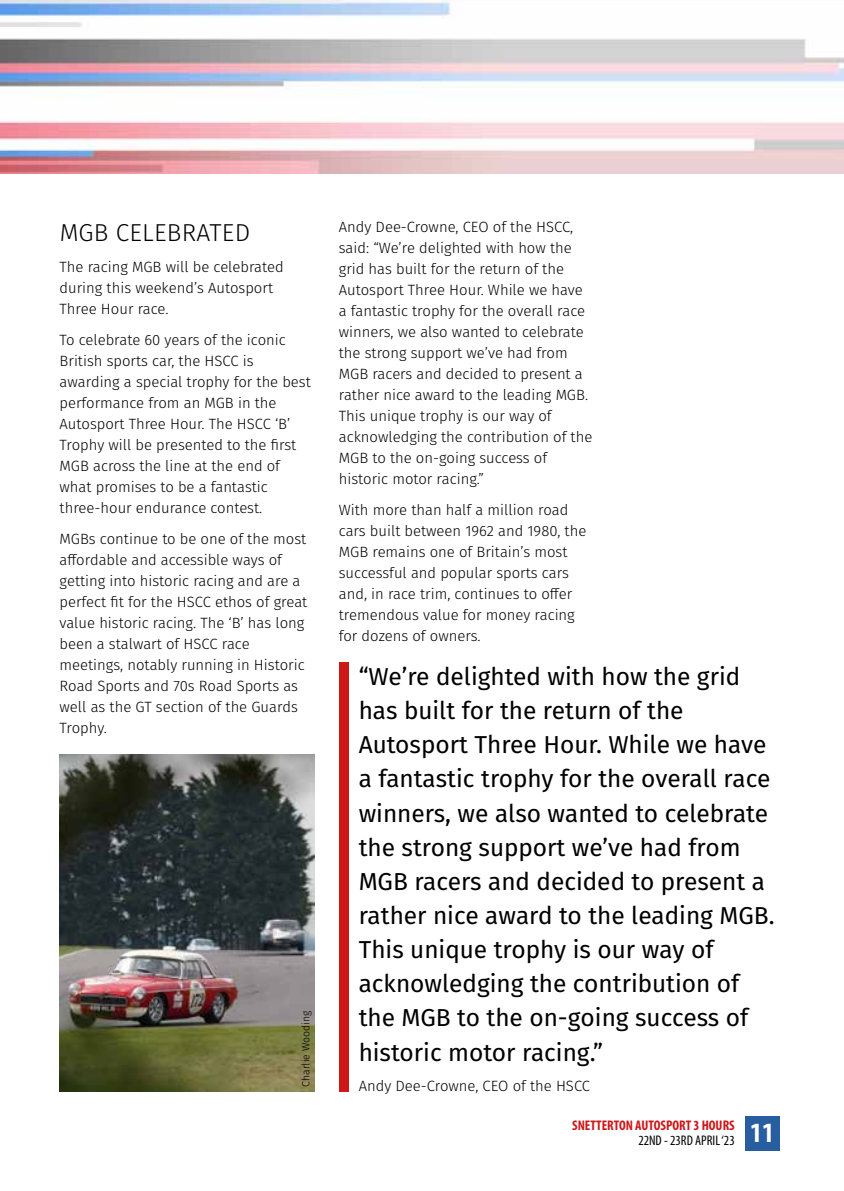
<style>
.page{position:relative;width:844px;height:1191px;background:#fff}
.page>*{position:absolute;margin:0;border:0;box-sizing:border-box;transform-origin:0 0}
.t1{font:24.5px/34.1px "Fira Sans";color:#000}
.t2{font:300 24.5px "Fira Sans";letter-spacing:.01em;color:#000}
.t3{font:300 14.88px/21px "Fira Sans";color:#000}
.t4{font:700 condensed 14px/15.8px "Myriad Pro";color:#cd1719}
.t5{font:300 10.5px "Fira Sans";color:#000}
.s1{font-weight:400;color:#000}
</style>
<div class="page">
<img style="left:0;top:0;width:843px;height:174px">
<div style="left:339px;top:662px;width:9px;height:429px;background:#cd1719"></div>
<img style="left:60px;top:754px;width:254px;height:337px">
<div style="left:744px;top:1116px;width:35px;height:35px;background:#275ea0"></div>
<h1 class="t2" style="left:60px;top:215px;width:192px">MGB CELEBRATED</h1>
<p class="t3" style="left:60px;top:256px;width:225px">The racing MGB will be celebrated during this weekend’s Autosport<br>Three Hour race.</p>
<p class="t3" style="left:60px;top:329px;width:253px">To celebrate 60 years of the iconic<br>British sports car, the HSCC is awarding a special trophy for the best performance from an MGB in the<br>Autosport Three Hour. The HSCC ‘B’<br>Trophy will be presented to the first<br>MGB across the line at the end of what promises to be a fantastic three-hour endurance contest.</p>
<p class="t3" style="left:60px;top:528px;width:249px">MGBs continue to be one of the most affordable and accessible ways of getting into historic racing and are a perfect fit for the HSCC ethos of great value historic racing. The ‘B’ has long been a stalwart of HSCC race meetings, notably running in Historic<br>Road Sports and 70s Road Sports as well as the GT section of the Guards<br>Trophy.</p>
<p class="t5" style="left:298px;top:1086px;width:78px;rotate:-90deg">Charlie Wooding</p>
<p class="t3" style="left:339px;top:216px;width:255px">Andy Dee-Crowne, CEO of the HSCC, said: “We’re delighted with how the grid has built for the return of the Autosport Three Hour. While we have a fantastic trophy for the overall race winners, we also wanted to celebrate the strong support we’ve had from MGB racers and decided to present a rather nice award to the leading MGB.<br>This unique trophy is our way of acknowledging the contribution of the MGB to the on-going success of historic motor racing.”</p>
<p class="t3" style="left:339px;top:499px;width:249px">With more than half a million road cars built between 1962 and 1980, the<br>MGB remains one of Britain’s most successful and popular sports cars and, in race trim, continues to offer tremendous value for money racing for dozens of owners.</p>
<p class="t1" style="left:358px;top:658px;width:417px">“We’re delighted with how the grid has built for the return of the Autosport Three Hour. While we have a fantastic trophy for the overall race winners, we also wanted to celebrate the strong support we’ve had from MGB racers and decided to present a rather nice award to the leading MGB.<br>This unique trophy is our way of acknowledging the contribution of the MGB to the on-going success of historic motor racing.”</p>
<p class="t3" style="left:358px;top:1075px;width:233px">Andy Dee-Crowne, CEO of the HSCC</p>
<p class="t4" style="left:638px;top:1116px;width:137px;text-indent:-66px">SNETTERTON AUTOSPORT 3 HOURS<br><span class="s1">22ND - 23RD APRIL ‘23</span> <sup>11</sup></p>
</div>
